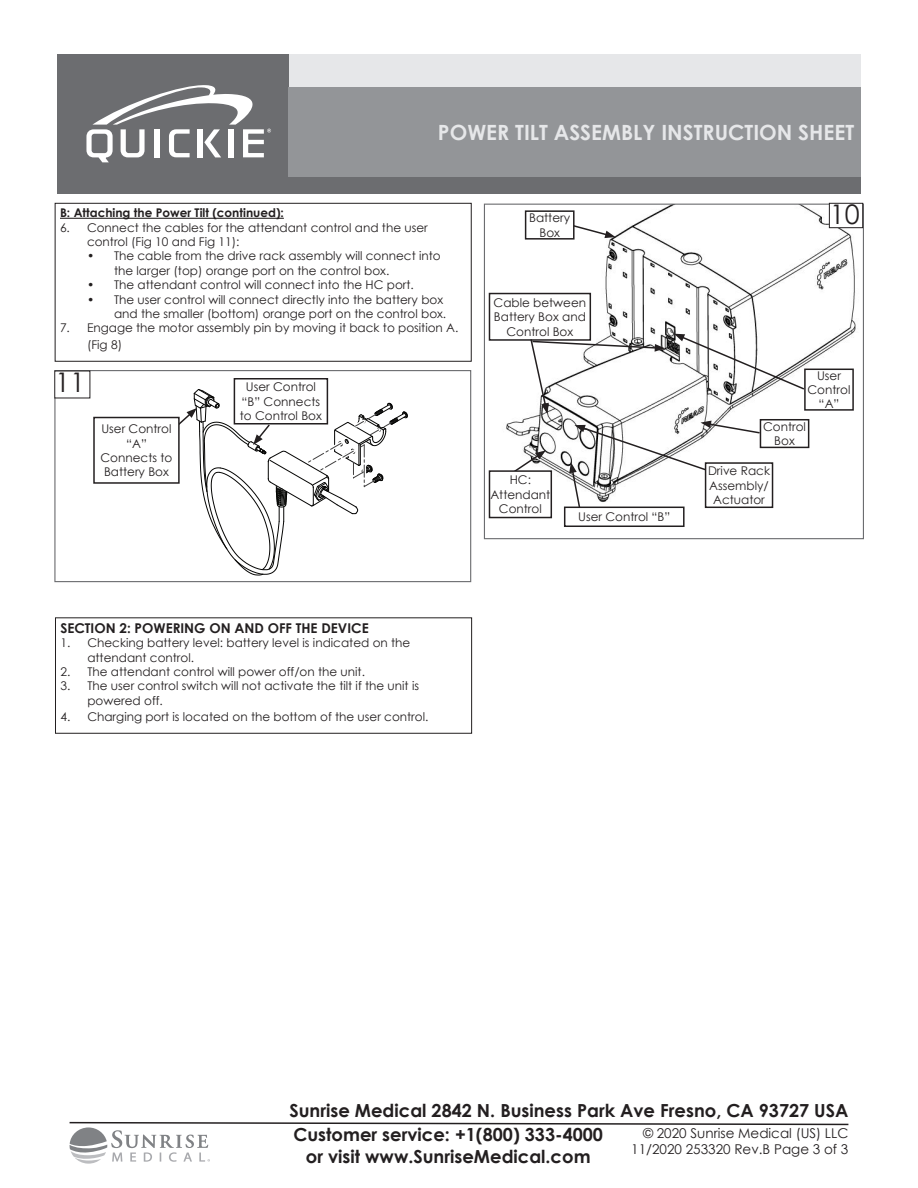
<style>
.page{position:relative;width:918px;height:1188px;background:#fff}
.page>*{position:absolute;margin:0;border:0;box-sizing:border-box;transform-origin:0 0}
.t1{font:27px "Century Gothic";color:#231f20}
.t2{font:700 21px "Century Gothic";color:#e6e7e9}
.t3{font:700 18px/21.6px "Century Gothic";color:#231f20;text-align:center}
.t4{font:13.5px/16.2px "Century Gothic";color:#231f20;text-align:right}
.t5{font:700 13.5px "Century Gothic";color:#231f20}
.t6{font:12px/14.4px "Century Gothic";color:#231f20;text-align:center}
.t7{font:700 12px "Century Gothic";color:#231f20}
</style>
<div class="page">
<svg style="left:69px;top:1121px;width:780px;height:43px"></svg>
<div style="left:288px;top:54px;width:573px;height:33px;background:#e6e7e9"></div>
<div style="left:57px;top:54px;width:231px;height:140px;background:#6c6d70"></div>
<div style="left:288px;top:177px;width:573px;height:17px;background:#6c6d70"></div>
<div style="left:288px;top:87px;width:573px;height:90px;background:#939598"></div>
<svg style="left:86px;top:85px;width:185px;height:77px"></svg>
<div style="left:55px;top:617px;width:417px;height:117px;border:1px solid #231f20"></div>
<img style="left:488px;top:206px;width:374px;height:311px">
<div style="left:484px;top:204px;width:380px;height:335px;border:1px solid #6c6d70"></div>
<div style="left:489px;top:294px;width:101px;height:46px;background:#fff"></div>
<div style="left:489px;top:293px;width:102px;height:48px;border:2px solid #231f20"></div>
<div style="left:829px;top:203px;width:34px;height:25px;background:#fff"></div>
<div style="left:829px;top:203px;width:34px;height:25px;border:1px solid #231f20"></div>
<svg style="left:674px;top:334px;width:132px;height:57px"></svg>
<svg style="left:509px;top:450px;width:37px;height:20px"></svg>
<svg style="left:529px;top:338px;width:136px;height:76px"></svg>
<div style="left:706px;top:463px;width:67px;height:44px;background:#fff"></div>
<div style="left:705px;top:462px;width:68px;height:46px;border:2px solid #231f20"></div>
<div style="left:489px;top:471px;width:62px;height:47px;background:#fff"></div>
<div style="left:489px;top:470px;width:63px;height:48px;border:2px solid #231f20"></div>
<div style="left:565px;top:507px;width:119px;height:19px;background:#fff"></div>
<div style="left:564px;top:507px;width:121px;height:20px;border:2px solid #231f20"></div>
<div style="left:54px;top:370px;width:417px;height:212px;border:1px solid #6c6d70"></div>
<svg style="left:569px;top:421px;width:192px;height:89px"></svg>
<div style="left:760px;top:420px;width:49px;height:27px;background:#fff"></div>
<div style="left:760px;top:419px;width:49px;height:29px;border:2px solid #231f20"></div>
<svg style="left:575px;top:224px;width:41px;height:14px"></svg>
<div style="left:526px;top:211px;width:48px;height:28px;background:#fff"></div>
<div style="left:525px;top:210px;width:50px;height:30px;border:2px solid #231f20"></div>
<div style="left:93px;top:417px;width:87px;height:67px;border:2px solid #231f20"></div>
<div style="left:234px;top:378px;width:94px;height:47px;border:2px solid #231f20"></div>
<svg style="left:169px;top:379px;width:239px;height:197px"></svg>
<div style="left:805px;top:369px;width:48px;height:41px;background:#fff"></div>
<div style="left:804px;top:369px;width:50px;height:42px;border:2px solid #231f20"></div>
<hr style="left:60px;top:218px;width:224px;height:1px;background:#231f20">
<div style="left:55px;top:203px;width:417px;height:159px;border:1px solid #231f20"></div>
<p class="t2" style="left:438px;top:116px;width:418px">POWER TILT ASSEMBLY INSTRUCTION SHEET</p>
<h2 class="t2" style="left:438px;top:119px;width:418px">POWER TILT ASSEMBLY INSTRUCTION SHEET</h2>
<p class="t7" style="left:60px;top:204px;width:225px">B: Attaching the Power Tilt (continued):</p>
<p class="t6" style="left:87px;top:220px;width:342px;text-align:left;text-indent:-27px">6. Connect the cables for the attendant control and the user control (Fig 10 and Fig 11):</p>
<p class="t6" style="left:114px;top:249px;width:328px;text-align:left;text-indent:-27px">• The cable from the drive rack assembly will connect into the larger (top) orange port on the control box.</p>
<p class="t6" style="left:87px;top:277px;width:328px">• The attendant control will connect into the HC port.</p>
<p class="t6" style="left:87px;top:292px;width:361px;text-align:right">• The user control will connect directly into the battery box and the smaller (bottom) orange port on the control box.</p>
<p class="t6" style="left:87px;top:320px;width:373px;line-height:16.2px;text-align:left;text-indent:-27px">7. Engage the motor assembly pin by moving it back to position A. (Fig 8)</p>
<p class="t1" style="left:55px;top:363px;width:31px">11</p>
<p class="t6" style="left:101px;top:421px;width:73px">User Control “A”<br>Connects to<br>Battery Box</p>
<p class="t6" style="left:240px;top:380px;width:83px">User Control “B” Connects to Control Box</p>
<p class="t6" style="left:529px;top:211px;width:43px">Battery<br>Box</p>
<p class="t6" style="left:494px;top:295px;width:94px">Cable between<br>Battery Box and<br>Control Box</p>
<p class="t6" style="left:490px;top:473px;width:61px">HC:<br>Attendant<br>Control</p>
<p class="t6" style="left:578px;top:510px;width:94px">User Control “B”</p>
<p class="t1" style="left:830px;top:195px;width:31px">10</p>
<p class="t6" style="left:817px;top:368px;width:25px">User</p>
<p class="t6" style="left:808px;top:382px;width:44px">Control “A”</p>
<p class="t6" style="left:763px;top:419px;width:44px">Control<br>Box</p>
<p class="t6" style="left:708px;top:464px;width:63px">Drive Rack<br>Assembly/<br>Actuator</p>
<p class="t5" style="left:60px;top:618px;width:310px">SECTION 2: POWERING ON AND OFF THE DEVICE</p>
<p class="t6" style="left:87px;top:636px;width:325px;text-align:left;text-indent:-27px">1. Checking battery level: battery level is indicated on the attendant control.</p>
<p class="t6" style="left:60px;top:664px;width:306px">2. The attendant control will power off/on the unit.</p>
<p class="t6" style="left:87px;top:679px;width:333px;text-align:left;text-indent:-27px">3. The user control switch will not activate the tilt if the unit is powered off.</p>
<p class="t6" style="left:60px;top:709px;width:370px">4. Charging port is located on the bottom of the user control.</p>
<h3 class="t3" style="left:289px;top:1099px;width:561px">Sunrise Medical 2842 N. Business Park Ave Fresno, CA 93727 USA</h3>
<p class="t4" style="left:631px;top:1124px;width:219px">© 2020 Sunrise Medical (US) LLC<br>11/2020 253320 Rev.B Page 3 of 3</p>
<h3 class="t3" style="left:293px;top:1123px;width:311px">Customer service: +1(800) 333-4000 or visit www.SunriseMedical.com</h3>
</div>
